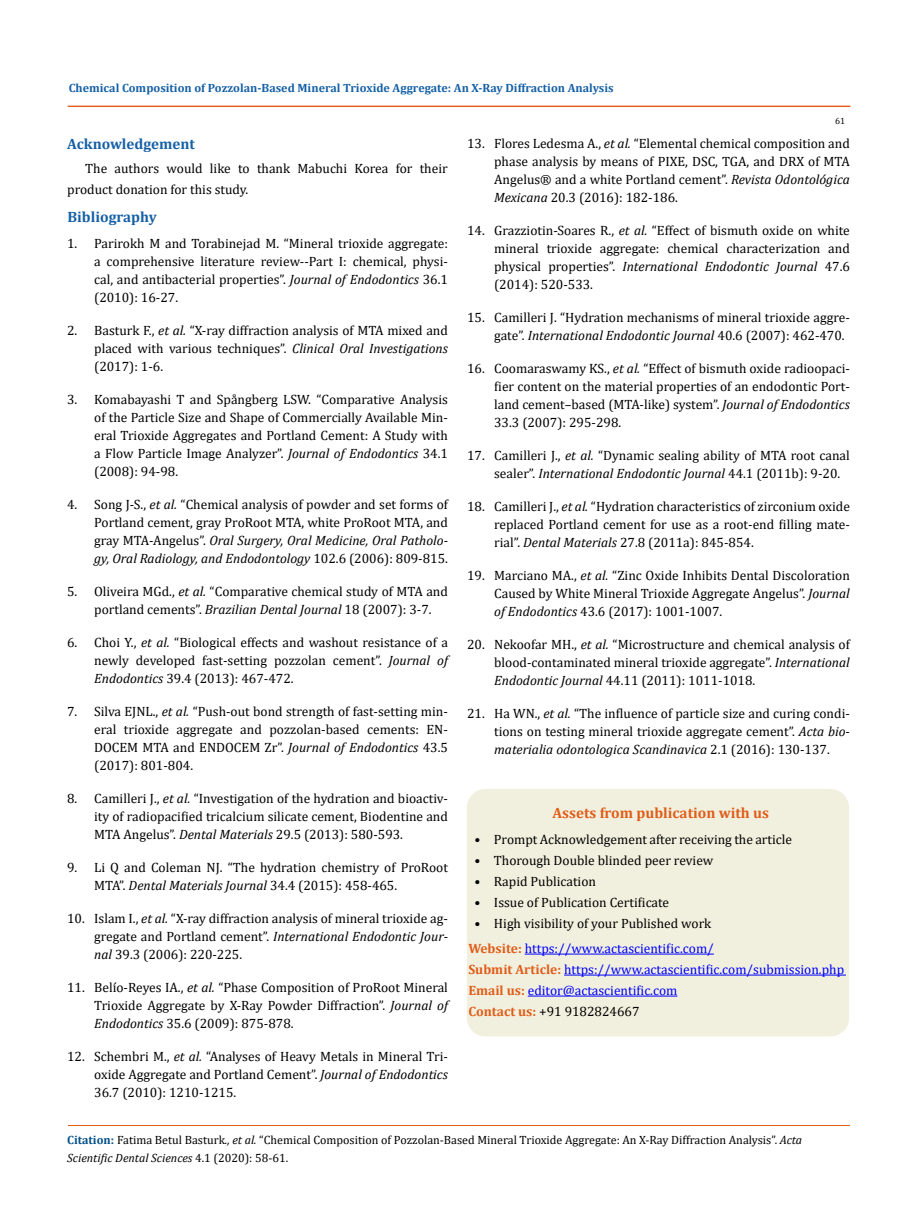
<style>
.page{position:relative;width:917px;height:1224px;background:#fff}
.page>*{position:absolute;margin:0;border:0;box-sizing:border-box;transform-origin:0 0}
.t1{font:700 15px "Cambria";color:#1560a6}
.t2{font:700 15px "Cambria";color:#e05d1a}
.t3{font:13.5px/18px "Cambria";color:#000;text-align:justify}
.t4{font:13.5px/21px "Cambria";color:#00f}
.t5{font:12px/18px "Cambria";color:#000}
.t6{font:700 12px "Cambria";color:#1560a6}
.t7{font:9px "Cambria";color:#000}
.s1{font-style:italic}
.s2{font-weight:700;color:#e05d1a}
.s3{color:#000}
.s4{font-weight:700;color:#035089}
</style>
<div class="page">
<div style="left:68px;top:106px;width:782px;height:1px;border:1px solid #e05d1a"></div>
<hr style="left:68px;top:1125px;width:781px;height:1px;background:#e05d1a">
<div style="left:467px;top:790px;width:381px;height:246px;background:#f1f0de;border-radius:18px"></div>
<div style="left:467px;top:789px;width:382px;height:247px;border:2px solid #f1f0de;border-radius:18px"></div>
<hr style="left:524px;top:954px;width:189px;height:1px;background:#00f">
<hr style="left:564px;top:975px;width:281px;height:1px;background:#00f">
<hr style="left:528px;top:996px;width:149px;height:1px;background:#00f">
<p class="t6" style="left:69px;top:79px;width:546px">Chemical Composition of Pozzolan-Based Mineral Trioxide Aggregate: An X-Ray Diffraction Analysis</p>
<p class="t7" style="left:835px;top:115px;width:11px">61</p>
<p class="t1" style="left:67px;top:133px;width:129px">Acknowledgement</p>
<p class="t3" style="left:67px;top:158px;width:382px;line-height:21px;text-indent:18px">The authors would like to thank Mabuchi Korea for their product donation for this study.</p>
<p class="t1" style="left:67px;top:206px;width:91px">Bibliography</p>
<p class="t3" style="left:94px;top:234px;width:355px;text-indent:-27px">1. Parirokh M and Torabinejad M. “Mineral trioxide aggregate: a comprehensive literature review--Part I: chemical, physi&shy;cal, and antibacterial properties”. <span class="s1">Journal of Endodontics</span> 36.1 (2010): 16-27.</p>
<p class="t3" style="left:94px;top:321px;width:355px;text-indent:-27px">2. Basturk F., <span class="s1">et al.</span> “X-ray diffraction analysis of MTA mixed and placed with various techniques”. <span class="s1">Clinical Oral Investigations </span>(2017): 1-6.</p>
<p class="t3" style="left:94px;top:390px;width:355px;text-indent:-27px">3. Komabayashi T and Spångberg LSW. “Comparative Analysis of the Particle Size and Shape of Commercially Available Min&shy;eral Trioxide Aggregates and Portland Cement: A Study with a Flow Particle Image Analyzer”. <span class="s1">Journal of Endodontics</span> 34.1 (2008): 94-98.</p>
<p class="t3" style="left:94px;top:495px;width:355px;text-indent:-27px">4. Song J-S., <span class="s1">et al.</span> “Chemical analysis of powder and set forms of Portland cement, gray ProRoot MTA, white ProRoot MTA, and gray MTA-Angelus”. <span class="s1">Oral Surgery, Oral Medicine, Oral Patholo&shy;gy, Oral Radiology, and Endodontology</span> 102.6 (2006): 809-815.</p>
<p class="t3" style="left:94px;top:582px;width:355px;text-indent:-27px">5. Oliveira MGd., <span class="s1">et al.</span> “Comparative chemical study of MTA and portland cements”. <span class="s1">Brazilian Dental Journal</span> 18 (2007): 3-7.</p>
<p class="t3" style="left:94px;top:633px;width:355px;text-indent:-27px">6. Choi Y., <span class="s1">et al.</span> “Biological effects and washout resistance of a newly developed fast-setting pozzolan cement”. <span class="s1">Journal of Endodontics</span> 39.4 (2013): 467-472.</p>
<p class="t3" style="left:94px;top:702px;width:355px;text-indent:-27px">7. Silva EJNL., <span class="s1">et al.</span> “Push-out bond strength of fast-setting min&shy;eral trioxide aggregate and pozzolan-based cements: EN-DOCEM MTA and ENDOCEM Zr”. <span class="s1">Journal of Endodontics</span> 43.5 (2017): 801-804.</p>
<p class="t3" style="left:94px;top:789px;width:355px;text-indent:-27px">8. Camilleri J., <span class="s1">et al.</span> “Investigation of the hydration and bioactiv&shy;ity of radiopacified tricalcium silicate cement, Biodentine and MTA Angelus”. <span class="s1">Dental Materials</span> 29.5 (2013): 580-593.</p>
<p class="t3" style="left:94px;top:858px;width:355px;text-indent:-27px">9. Li Q and Coleman NJ. “The hydration chemistry of ProRoot<br>MTA”. <span class="s1">Dental Materials Journal</span> 34.4 (2015): 458-465.</p>
<p class="t3" style="left:94px;top:909px;width:355px;text-indent:-27px">10. Islam I., <span class="s1">et al.</span> “X-ray diffraction analysis of mineral trioxide ag&shy;gregate and Portland cement”. <span class="s1">International Endodontic Jour&shy;nal</span> 39.3 (2006): 220-225.</p>
<p class="t3" style="left:94px;top:978px;width:355px;text-indent:-27px">11. Belío-Reyes IA., <span class="s1">et al.</span> “Phase Composition of ProRoot Mineral Trioxide Aggregate by X-Ray Powder Diffraction”. <span class="s1">Journal of Endodontics</span> 35.6 (2009): 875-878.</p>
<p class="t3" style="left:94px;top:1047px;width:355px;text-indent:-27px">12. Schembri M., <span class="s1">et al.</span> “Analyses of Heavy Metals in Mineral Tri&shy;oxide Aggregate and Portland Cement”. <span class="s1">Journal of Endodontics </span>36.7 (2010): 1210-1215.</p>
<p class="t3" style="left:494px;top:134px;width:357px;text-indent:-27px">13. Flores Ledesma A., <span class="s1">et al.</span> “Elemental chemical composition and phase analysis by means of PIXE, DSC, TGA, and DRX of MTA Angelus® and a white Portland cement”. <span class="s1">Revista Odontológica Mexicana</span> 20.3 (2016): 182-186.</p>
<p class="t3" style="left:494px;top:221px;width:357px;text-indent:-27px">14. Grazziotin‐Soares R., <span class="s1">et al.</span> “Effect of bismuth oxide on white mineral trioxide aggregate: chemical characterization and physical properties”. <span class="s1">International Endodontic Journal</span> 47.6 (2014): 520-533.</p>
<p class="t3" style="left:494px;top:308px;width:357px;text-indent:-27px">15. Camilleri J. “Hydration mechanisms of mineral trioxide aggre&shy;gate”. <span class="s1">International Endodontic Journal</span> 40.6 (2007): 462-470.</p>
<p class="t3" style="left:494px;top:359px;width:357px;text-indent:-27px">16. Coomaraswamy KS., <span class="s1">et al.</span> “Effect of bismuth oxide radioopaci&shy;fier content on the material properties of an endodontic Port&shy;land cement–based (MTA-like) system”. <span class="s1">Journal of Endodontics </span>33.3 (2007): 295-298.</p>
<p class="t3" style="left:494px;top:446px;width:357px;text-indent:-27px">17. Camilleri J., <span class="s1">et al.</span> “Dynamic sealing ability of MTA root canal sealer”. <span class="s1">International Endodontic Journal</span> 44.1 (2011b): 9-20.</p>
<p class="t3" style="left:494px;top:497px;width:357px;text-indent:-27px">18. Camilleri J., <span class="s1">et al.</span> “Hydration characteristics of zirconium oxide replaced Portland cement for use as a root-end filling mate&shy;rial”. <span class="s1">Dental Materials</span> 27.8 (2011a): 845-854.</p>
<p class="t3" style="left:494px;top:566px;width:357px;text-indent:-27px">19. Marciano MA., <span class="s1">et al.</span> “Zinc Oxide Inhibits Dental Discoloration Caused by White Mineral Trioxide Aggregate Angelus”. <span class="s1">Journal of Endodontics</span> 43.6 (2017): 1001-1007.</p>
<p class="t3" style="left:494px;top:635px;width:357px;text-indent:-27px">20. Nekoofar MH., <span class="s1">et al.</span> “Microstructure and chemical analysis of blood‐contaminated mineral trioxide aggregate”. <span class="s1">International Endodontic Journal</span> 44.11 (2011): 1011-1018.</p>
<p class="t3" style="left:494px;top:704px;width:357px;text-indent:-27px">21. Ha WN., <span class="s1">et al.</span> “The influence of particle size and curing condi&shy;tions on testing mineral trioxide aggregate cement”. <span class="s1">Acta bio&shy;materialia odontologica Scandinavica</span> 2.1 (2016): 130-137.</p>
<p class="t2" style="left:552px;top:802px;width:218px">Assets from publication with us</p>
<p class="t3" style="left:474px;top:830px;width:319px">• Prompt Acknowledgement after receiving the article</p>
<p class="t3" style="left:474px;top:851px;width:240px">• Thorough Double blinded peer review</p>
<p class="t3" style="left:474px;top:872px;width:123px">• Rapid Publication</p>
<p class="t3" style="left:474px;top:893px;width:196px">• Issue of Publication Certificate</p>
<p class="t3" style="left:474px;top:914px;width:238px">• High visibility of your Published work</p>
<p class="t4" style="left:468px;top:938px;width:377px"><span class="s2">Website:</span> https://www.actascientific.com/<br><span class="s2">Submit Article:</span> https://www.actascientific.com/submission.php <span class="s2">Email us:</span> editor@actascientific.com<br><span class="s2">Contact us:</span> <span class="s3">+91 9182824667</span></p>
<p class="t5" style="left:67px;top:1130px;width:736px"><span class="s4">Citation:</span> Fatima Betul Basturk<span class="s1">., et al.</span> “Chemical Composition of Pozzolan-Based Mineral Trioxide Aggregate: An X-Ray Diffraction Analysis”. <span class="s1">Acta<br>Scientific Dental Sciences</span> 4.1 (2020): 58-61.</p>
</div>
